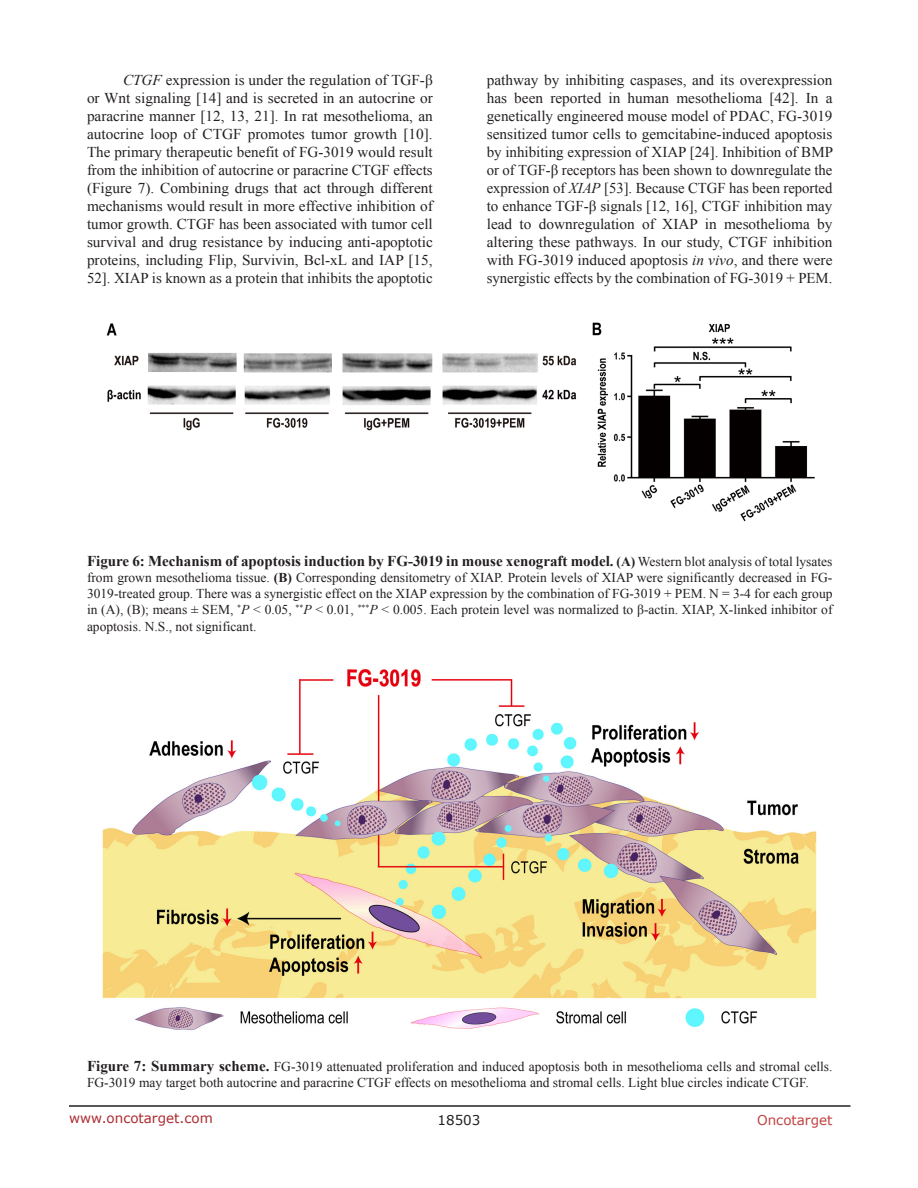
<style>
.page{position:relative;width:918px;height:1188px;background:#fff}
.page>*{position:absolute;margin:0;border:0;box-sizing:border-box;transform-origin:0 0}
.BodyText{font:15px/18px "Times New Roman";color:#231f20;text-align:justify}
.figuretext{font:700 15px "Times New Roman";color:#231f20}
.figuretext-2{font:13.5px/16.2px "Times New Roman";color:#231f20;text-align:justify}
.t1{font:13.5px "Verdana";color:#ac2b31}
.t2{font:13.5px "Verdana";color:#c24141}
.t3{font:13.5px "Verdana";color:#231f20}
.s1{font-style:italic}
.s2{font-size:13.5px}
.s3{font-weight:400;font-size:13.5px}
.s4{font-weight:700}
.s5{font-weight:700;font-size:15px}
</style>
<div class="page">
<hr style="left:69px;top:1105px;width:781px;height:2px;background:#231f20">
<img style="left:106px;top:322px;width:709px;height:200px">
<img style="left:102px;top:669px;width:715px;height:361px">
<p class="BodyText" style="left:87px;top:71px;width:347px;text-indent:36px"><span class="s1">CTGF</span> expression is under the regulation of TGF-β or Wnt signaling [14] and is secreted in an autocrine or paracrine manner [12, 13, 21]. In rat mesothelioma, an autocrine loop of CTGF promotes tumor growth [10].<br>The primary therapeutic benefit of FG-3019 would result from the inhibition of autocrine or paracrine CTGF effects (Figure 7). Combining drugs that act through different mechanisms would result in more effective inhibition of tumor growth. CTGF has been associated with tumor cell survival and drug resistance by inducing anti-apoptotic proteins, including Flip, Survivin, Bcl-xL and IAP [15, 52]. XIAP is known as a protein that inhibits the apoptotic</p>
<p class="BodyText" style="left:487px;top:71px;width:348px">pathway by inhibiting caspases, and its overexpression has been reported in human mesothelioma [42]. In a genetically engineered mouse model of PDAC, FG-3019 sensitized tumor cells to gemcitabine-induced apoptosis by inhibiting expression of XIAP [24]. Inhibition of BMP or of TGF-β receptors has been shown to downregulate the expression of <span class="s1">XIAP</span> [53]. Because CTGF has been reported to enhance TGF-β signals [12, 16], CTGF inhibition may lead to downregulation of XIAP in mesothelioma by altering these pathways. In our study, CTGF inhibition with FG-3019 induced apoptosis <span class="s1">in vivo</span>, and there were synergistic effects by the combination of FG-3019 + PEM.</p>
<p class="figuretext" style="left:87px;top:550px;width:747px">Figure 6: Mechanism of apoptosis induction by FG-3019 in mouse xenograft model. <span class="s2">(A)</span> <span class="s3">Western blot analysis of total lysates</span></p>
<p class="figuretext-2" style="left:87px;top:569px;width:747px">from grown mesothelioma tissue. <span class="s4">(B)</span> Corresponding densitometry of XIAP. Protein levels of XIAP were significantly decreased in FG-3019-treated group. There was a synergistic effect on the XIAP expression by the combination of FG-3019 + PEM. N = 3-4 for each group in (A), (B); means ± SEM, <sup>*</sup><span class="s1">P</span> &lt; 0.05, <sup>**</sup><span class="s1">P</span> &lt; 0.01, <sup>***</sup><span class="s1">P</span> &lt; 0.005. Each protein level was normalized to β-actin. XIAP, X-linked inhibitor of apoptosis. N.S., not significant.</p>
<p class="figuretext-2" style="left:87px;top:1058px;width:747px"><span class="s5">Figure 7: Summary scheme.</span> FG-3019 attenuated proliferation and induced apoptosis both in mesothelioma cells and stromal cells.<br>FG-3019 may target both autocrine and paracrine CTGF effects on mesothelioma and stromal cells. Light blue circles indicate CTGF.</p>
<p class="t1" style="left:69px;top:1109px;width:145px">www.oncotarget.com</p>
<p class="t3" style="left:438px;top:1111px;width:44px">18503</p>
<p class="t2" style="left:757px;top:1111px;width:77px">Oncotarget</p>
</div>
